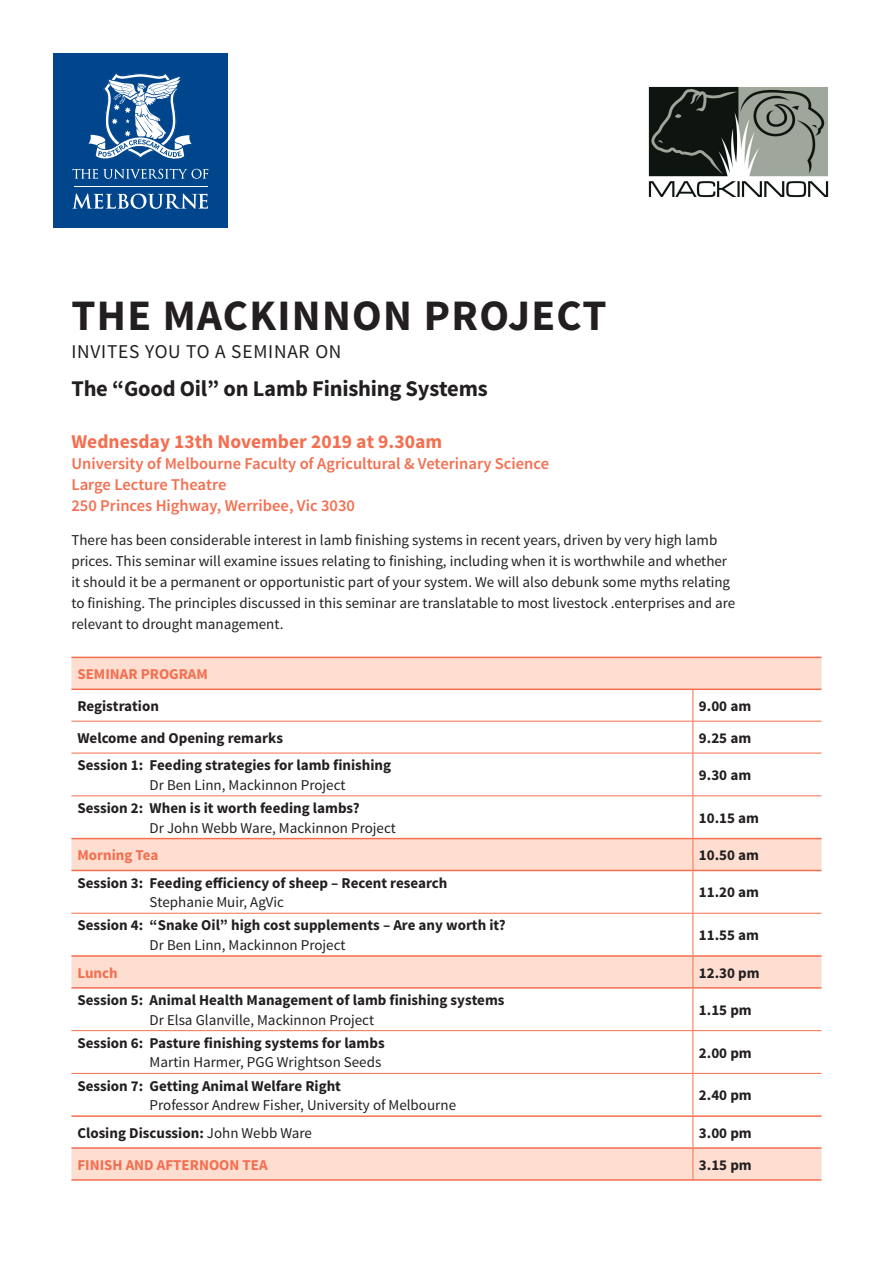
<style>
.page{position:relative;width:893px;height:1263px;background:#fff}
.page>*{position:absolute;margin:0;border:0;box-sizing:border-box;transform-origin:0 0}
.t1{font:700 43.5px "Source Sans Pro";letter-spacing:.03em;color:#231f20}
.t2{font:700 22.5px "Source Sans Pro";letter-spacing:-.01em;color:#231f20}
.t3{font:700 19.5px "Source Sans Pro";color:#f36f50}
.t4{font:19.5px "Source Sans Pro";letter-spacing:.04em;color:#231f20}
.t5{font:600 16.5px "Source Sans Pro";color:#f36f50}
.t6{font:700 15px/19.5px "Source Sans Pro";color:#231f20}
.t7{font:15px/21px "Source Sans Pro";color:#231f20}
.t8{font:700 15px "Source Sans Pro";color:#f36f50}
.s1{font-weight:400}
.s2{font-weight:700}
</style>
<div class="page">
<div style="left:53px;top:53px;width:174px;height:174px;background:#01468c"></div>
<svg style="left:72px;top:169px;width:136px;height:10px"></svg>
<hr style="left:74px;top:186px;width:134px;height:1px;background:#fff">
<svg style="left:72px;top:193px;width:136px;height:16px"></svg>
<svg style="left:88px;top:72px;width:104px;height:87px"></svg>
<img style="left:648px;top:86px;width:181px;height:112px">
<svg style="left:71px;top:658px;width:750px;height:521px"></svg>
<hr style="left:71px;top:657px;width:622px;height:1px;background:#f36f50">
<hr style="left:693px;top:657px;width:128px;height:1px;background:#f36f50">
<hr style="left:71px;top:688px;width:622px;height:2px;background:#f36f50">
<hr style="left:693px;top:688px;width:128px;height:2px;background:#f36f50">
<hr style="left:71px;top:838px;width:622px;height:1px;background:#f36f50">
<hr style="left:693px;top:838px;width:128px;height:1px;background:#f36f50">
<hr style="left:71px;top:870px;width:622px;height:1px;background:#f36f50">
<hr style="left:693px;top:870px;width:128px;height:1px;background:#f36f50">
<hr style="left:71px;top:955px;width:622px;height:2px;background:#f36f50">
<hr style="left:693px;top:955px;width:128px;height:2px;background:#f36f50">
<hr style="left:71px;top:987px;width:622px;height:2px;background:#f36f50">
<hr style="left:693px;top:987px;width:128px;height:2px;background:#f36f50">
<hr style="left:71px;top:1115px;width:622px;height:2px;background:#f36f50">
<hr style="left:693px;top:1115px;width:128px;height:2px;background:#f36f50">
<hr style="left:71px;top:1147px;width:622px;height:2px;background:#f36f50">
<hr style="left:693px;top:1147px;width:128px;height:2px;background:#f36f50">
<hr style="left:71px;top:1179px;width:622px;height:2px;background:#f36f50">
<hr style="left:693px;top:1179px;width:128px;height:2px;background:#f36f50">
<hr style="left:693px;top:690px;width:1px;height:31px;background:#f36f50">
<hr style="left:71px;top:721px;width:622px;height:1px;background:#f36f50">
<hr style="left:693px;top:721px;width:128px;height:1px;background:#f36f50">
<hr style="left:693px;top:721px;width:1px;height:32px;background:#f36f50">
<hr style="left:71px;top:753px;width:622px;height:1px;background:#f36f50">
<hr style="left:693px;top:753px;width:128px;height:1px;background:#f36f50">
<hr style="left:693px;top:753px;width:1px;height:42px;background:#f36f50">
<hr style="left:71px;top:795px;width:622px;height:1px;background:#f36f50">
<hr style="left:693px;top:795px;width:128px;height:1px;background:#f36f50">
<hr style="left:693px;top:796px;width:1px;height:42px;background:#f36f50">
<hr style="left:693px;top:839px;width:1px;height:31px;background:#f36f50">
<hr style="left:693px;top:871px;width:1px;height:42px;background:#f36f50">
<hr style="left:71px;top:913px;width:622px;height:1px;background:#f36f50">
<hr style="left:693px;top:913px;width:128px;height:1px;background:#f36f50">
<hr style="left:693px;top:913px;width:1px;height:42px;background:#f36f50">
<hr style="left:693px;top:957px;width:1px;height:30px;background:#f36f50">
<hr style="left:693px;top:989px;width:1px;height:41px;background:#f36f50">
<hr style="left:71px;top:1030px;width:622px;height:1px;background:#f36f50">
<hr style="left:693px;top:1030px;width:128px;height:1px;background:#f36f50">
<hr style="left:693px;top:1031px;width:1px;height:42px;background:#f36f50">
<hr style="left:71px;top:1073px;width:622px;height:1px;background:#f36f50">
<hr style="left:693px;top:1073px;width:128px;height:1px;background:#f36f50">
<hr style="left:693px;top:1074px;width:1px;height:41px;background:#f36f50">
<hr style="left:693px;top:1117px;width:1px;height:30px;background:#f36f50">
<hr style="left:693px;top:1149px;width:1px;height:30px;background:#f36f50">
<p class="t1" style="left:71px;top:288px;width:537px">THE MACKINNON PROJECT</p>
<p class="t4" style="left:71px;top:339px;width:272px">INVITES YOU TO A SEMINAR ON</p>
<p class="t2" style="left:71px;top:374px;width:418px">The “Good Oil” on Lamb Finishing Systems</p>
<p class="t3" style="left:71px;top:429px;width:372px">Wednesday 13th November 2019 at 9.30am</p>
<p class="t5" style="left:71px;top:453px;width:479px">University of Melbourne Faculty of Agricultural &amp; Veterinary Science</p>
<p class="t5" style="left:71px;top:474px;width:156px">Large Lecture Theatre</p>
<p class="t5" style="left:71px;top:495px;width:285px">250 Princes Highway, Werribee, Vic 3030</p>
<p class="t7" style="left:71px;top:529px;width:665px">There has been considerable interest in lamb finishing systems in recent years, driven by very high lamb prices. This seminar will examine issues relating to finishing, including when it is worthwhile and whether it should it be a permanent or opportunistic part of your system. We will also debunk some myths relating to finishing. The principles discussed in this seminar are translatable to most livestock .enterprises and are relevant to drought management.</p>
<p class="t8" style="left:77px;top:664px;width:132px">SEMINAR PROGRAM</p>
<p class="t6" style="left:77px;top:697px;width:83px">Registration</p>
<p class="t6" style="left:699px;top:697px;width:54px">9.00 am</p>
<p class="t6" style="left:77px;top:728px;width:207px">Welcome and Opening remarks</p>
<p class="t6" style="left:699px;top:728px;width:54px">9.25 am</p>
<p class="t6" style="left:150px;top:756px;width:243px;text-indent:-72px">Session 1: Feeding strategies for lamb finishing<br><span class="s1">Dr Ben Linn, Mackinnon Project</span></p>
<p class="t6" style="left:699px;top:766px;width:54px">9.30 am</p>
<p class="t6" style="left:150px;top:799px;width:248px;text-indent:-72px">Session 2: When is it worth feeding lambs?<br><span class="s1">Dr John Webb Ware, Mackinnon Project</span></p>
<p class="t6" style="left:699px;top:809px;width:62px">10.15 am</p>
<p class="t8" style="left:77px;top:845px;width:82px">Morning Tea</p>
<p class="t6" style="left:699px;top:846px;width:62px">10.50 am</p>
<p class="t6" style="left:150px;top:873px;width:299px;text-indent:-72px">Session 3: Feeding efficiency of sheep – Recent research<br><span class="s1">Stephanie Muir, AgVic</span></p>
<p class="t6" style="left:699px;top:883px;width:62px">11.20 am</p>
<p class="t6" style="left:150px;top:916px;width:358px;text-indent:-72px">Session 4: “Snake Oil” high cost supplements – Are any worth it?<br><span class="s1">Dr Ben Linn, Mackinnon Project</span></p>
<p class="t6" style="left:699px;top:926px;width:62px">11.55 am</p>
<p class="t8" style="left:77px;top:963px;width:42px">Lunch</p>
<p class="t6" style="left:699px;top:963px;width:62px">12.30 pm</p>
<p class="t6" style="left:150px;top:991px;width:356px;text-indent:-72px">Session 5: Animal Health Management of lamb finishing systems<br><span class="s1">Dr Elsa Glanville, Mackinnon Project</span></p>
<p class="t6" style="left:699px;top:1001px;width:54px">1.15 pm</p>
<p class="t6" style="left:77px;top:1034px;width:309px;text-align:right">Session 6: Pasture finishing systems for lambs<br><span class="s1">Martin Harmer, PGG Wrightson Seeds</span></p>
<p class="t6" style="left:699px;top:1043px;width:54px">2.00 pm</p>
<p class="t7" style="left:150px;top:1076px;width:308px;line-height:19.5px;text-indent:-72px"><span class="s2">Session 7: Getting Animal Welfare Right<br></span>Professor Andrew Fisher, University of Melbourne</p>
<p class="t6" style="left:699px;top:1086px;width:54px">2.40 pm</p>
<p class="t6" style="left:77px;top:1123px;width:236px">Closing Discussion: <span class="s1">John Webb Ware</span></p>
<p class="t6" style="left:699px;top:1123px;width:54px">3.00 pm</p>
<p class="t8" style="left:77px;top:1155px;width:192px">FINISH AND AFTERNOON TEA</p>
<p class="t6" style="left:699px;top:1155px;width:54px">3.15 pm</p>
</div>
